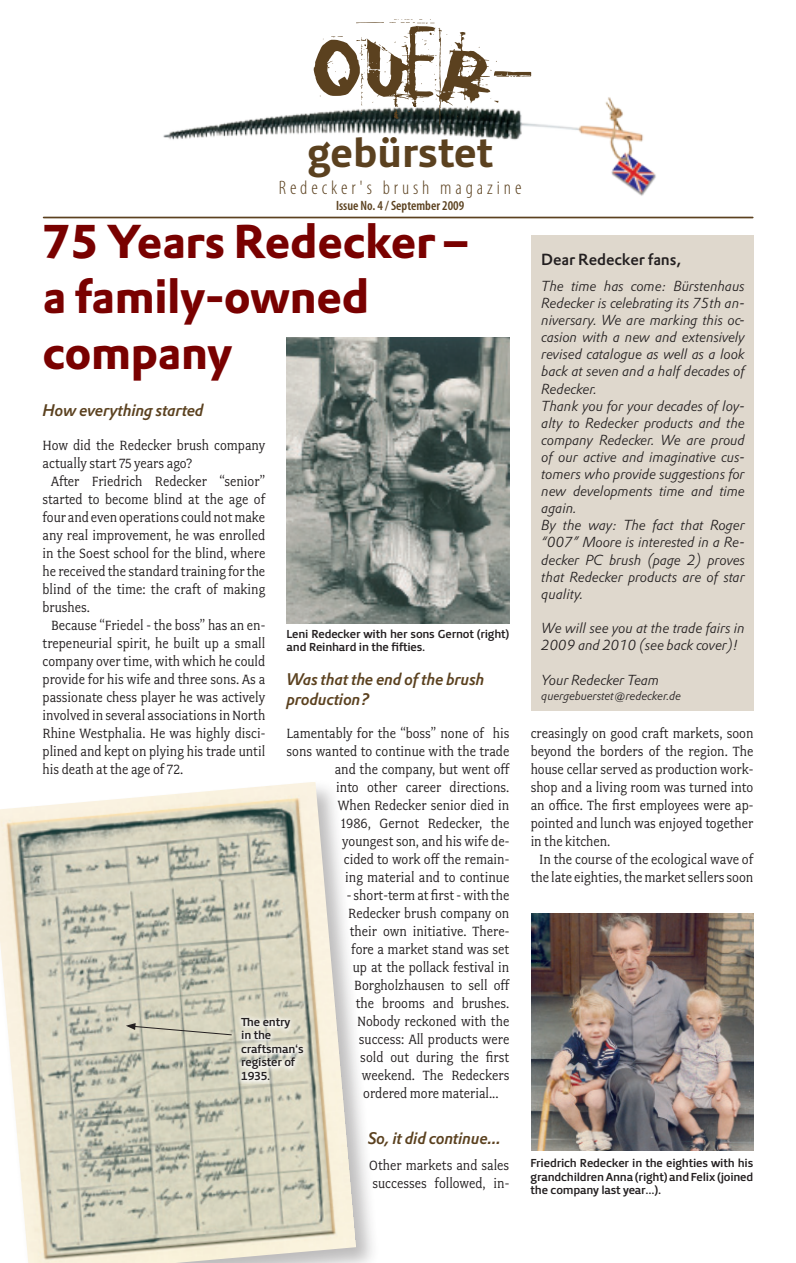
<style>
.page{position:relative;width:796px;height:1263px;background:#fff}
.page>*{position:absolute;margin:0;border:0;box-sizing:border-box;transform-origin:0 0}
.t1{font:46.5px/55.8px "DTL Prokyon T Bold";letter-spacing:-.01em;color:#790100}
.t2{font:42px "Priva Four Pro";color:#5b411f}
.t3{font:300 condensed 19.5px "Myriad Pro";letter-spacing:.2em;color:#5b411f}
.t4{font:italic 16.5px/19.8px "DTL Prokyon ST Medium";letter-spacing:-.02em;color:#5b411f}
.t5{font:15.75px "DTL Prokyon T Medium";letter-spacing:-.01em;color:#231f20}
.t6{font:15px/18px "Fairplex Narrow";color:#231f20;text-align:right}
.t7{font:italic 14.25px/17.1px "DTL Prokyon T Light";letter-spacing:-.01em;color:#231f20}
.t8{font:600 condensed 13.5px "Myriad Pro";color:#5b411f}
.t9{font:12px/13.5px "Priva Three Pro";letter-spacing:-.02em;color:#231f20}
.t10{font:italic 12px "DTL Prokyon T Light";letter-spacing:-.01em;color:#231f20}
</style>
<div class="page">
<div style="left:530px;top:235px;width:223px;height:476px;background:#dfd8cd"></div>
<img style="left:286px;top:337px;width:223px;height:287px">
<div style="left:0;top:777px;width:378px;height:486px;background:#231f20;opacity:.3"></div>
<img style="left:0;top:782px;width:356px;height:481px">
<svg style="left:126px;top:1023px;width:106px;height:13px"></svg>
<img style="left:531px;top:913px;width:222px;height:238px">
<hr style="left:44px;top:217px;width:708px;height:1px;background:#5b411f">
<img style="left:163px;top:97px;width:493px;height:99px">
<svg style="left:313px;top:19px;width:218px;height:106px"></svg>
<div style="left:234px;top:1011px;width:73px;height:73px;background:#fff;opacity:.9"></div>
<h2 class="t2" style="left:307px;top:126px;width:187px">gebürstet</h2>
<p class="t8" style="left:336px;top:197px;width:130px">Issue No. 4 / September 2009</p>
<h3 class="t3" style="left:278px;top:176px;width:244px">Redecker's brush magazine</h3>
<h1 class="t1" style="left:43px;top:213px;width:426px">75 Years Redecker – a family-owned company</h1>
<p class="t4" style="left:43px;top:400px;width:163px">How everything started</p>
<p class="t6" style="left:43px;top:436px;width:224px">How did the Redecker brush company</p>
<p class="t6" style="left:43px;top:454px;width:151px">actually start 75 years ago?</p>
<p class="t6" style="left:51px;top:472px;width:216px">After Friedrich Redecker “senior”</p>
<p class="t6" style="left:43px;top:490px;width:224px">started to become blind at the age of</p>
<p class="t6" style="left:43px;top:508px;width:224px">four and even operations could not make</p>
<p class="t6" style="left:43px;top:526px;width:224px">any real improvement, he was enrolled</p>
<p class="t6" style="left:43px;top:544px;width:224px">in the Soest school for the blind, where</p>
<p class="t6" style="left:43px;top:562px;width:224px">he received the standard training for the</p>
<p class="t6" style="left:43px;top:580px;width:224px">blind of the time: the craft of making</p>
<p class="t6" style="left:43px;top:598px;width:49px">brushes.</p>
<p class="t6" style="left:51px;top:616px;width:216px">Because “Friedel - the boss” has an en-</p>
<p class="t6" style="left:43px;top:634px;width:224px">trepeneurial spirit, he built up a small</p>
<p class="t6" style="left:43px;top:652px;width:224px">company over time, with which he could</p>
<p class="t6" style="left:43px;top:670px;width:224px">provide for his wife and three sons. As a</p>
<p class="t6" style="left:43px;top:688px;width:224px">passionate chess player he was actively</p>
<p class="t6" style="left:43px;top:706px;width:224px">involved in several associations in North</p>
<p class="t6" style="left:43px;top:724px;width:224px">Rhine Westphalia. He was highly disci-</p>
<p class="t6" style="left:43px;top:742px;width:224px">plined and kept on plying his trade until</p>
<p class="t6" style="left:43px;top:760px;width:142px">his death at the age of 72.</p>
<p class="t9" style="left:286px;top:627px;width:224px">Leni Redecker with her sons Gernot (right) and Reinhard in the fifties.</p>
<p class="t4" style="left:286px;top:669px;width:199px">Was that the end of the brush production?</p>
<p class="t6" style="left:286px;top:724px;width:224px">Lamentably for the “boss” none of his sons wanted to continue with the trade and the company, but went off<br>into other career directions.<br>When Redecker senior died in<br>1986, Gernot Redecker, the youngest son, and his wife de-<br>cided to work off the remain-<br>ing material and to continue</p>
<p class="t6" style="left:346px;top:886px;width:164px">- short-term at first - with the</p>
<p class="t6" style="left:348px;top:904px;width:162px">Redecker brush company on</p>
<p class="t6" style="left:349px;top:922px;width:161px">their own initiative. There-</p>
<p class="t6" style="left:351px;top:940px;width:159px">fore a market stand was set</p>
<p class="t6" style="left:352px;top:958px;width:158px">up at the pollack festival in</p>
<p class="t6" style="left:354px;top:976px;width:156px">Borgholzhausen to sell off</p>
<p class="t6" style="left:355px;top:994px;width:155px">the brooms and brushes.</p>
<p class="t6" style="left:357px;top:1012px;width:153px">Nobody reckoned with the</p>
<p class="t6" style="left:358px;top:1030px;width:152px">success: All products were</p>
<p class="t6" style="left:360px;top:1048px;width:150px">sold out during the first</p>
<p class="t6" style="left:361px;top:1066px;width:149px">weekend. The Redeckers</p>
<p class="t6" style="left:363px;top:1084px;width:137px">ordered more material...</p>
<p class="t4" style="left:367px;top:1128px;width:134px">So, it did continue...</p>
<p class="t6" style="left:369px;top:1156px;width:141px;text-align:left">Other markets and sales successes followed, in-</p>
<p class="t9" style="left:241px;top:1015px;width:64px">The entry<br>in the craftsman‘s register of<br>1935.</p>
<p class="t5" style="left:541px;top:249px;width:141px">Dear Redecker fans,</p>
<p class="t7" style="left:541px;top:277px;width:205px">The time has come: Bürstenhaus<br>Redecker is celebrating its 75th an&shy;niversary. We are marking this oc&shy;casion with a new and extensively revised catalogue as well as a look back at seven and a half decades of<br>Redecker.<br>Thank you for your decades of loy&shy;alty to Redecker products and the company Redecker. We are proud of our active and imaginative cus&shy;tomers who provide suggestions for new developments time and time again.<br>By the way: The fact that Roger “007” Moore is interested in a Re&shy;decker PC brush (page 2) proves that Redecker products are of star quality.</p>
<p class="t7" style="left:541px;top:619px;width:205px">We will see you at the trade fairs in<br>2009 and 2010 (see back cover)!</p>
<p class="t7" style="left:541px;top:671px;width:119px">Your Redecker Team</p>
<p class="t10" style="left:541px;top:688px;width:141px">quergebuerstet@redecker.de</p>
<p class="t6" style="left:530px;top:724px;width:224px">creasingly on good craft markets, soon</p>
<p class="t6" style="left:530px;top:742px;width:224px">beyond the borders of the region. The</p>
<p class="t6" style="left:530px;top:760px;width:224px">house cellar served as production work-</p>
<p class="t6" style="left:530px;top:778px;width:224px">shop and a living room was turned into</p>
<p class="t6" style="left:530px;top:796px;width:224px">an office. The first employees were ap-</p>
<p class="t6" style="left:530px;top:814px;width:224px">pointed and lunch was enjoyed together</p>
<p class="t6" style="left:530px;top:832px;width:81px">in the kitchen.</p>
<p class="t6" style="left:539px;top:850px;width:216px">In the course of the ecological wave of</p>
<p class="t6" style="left:530px;top:868px;width:224px">the late eighties, the market sellers soon</p>
<p class="t9" style="left:530px;top:1156px;width:224px;text-align:justify">Friedrich Redecker in the eighties with his grandchildren Anna (right) and Felix (joined the company last year...).</p>
</div>
